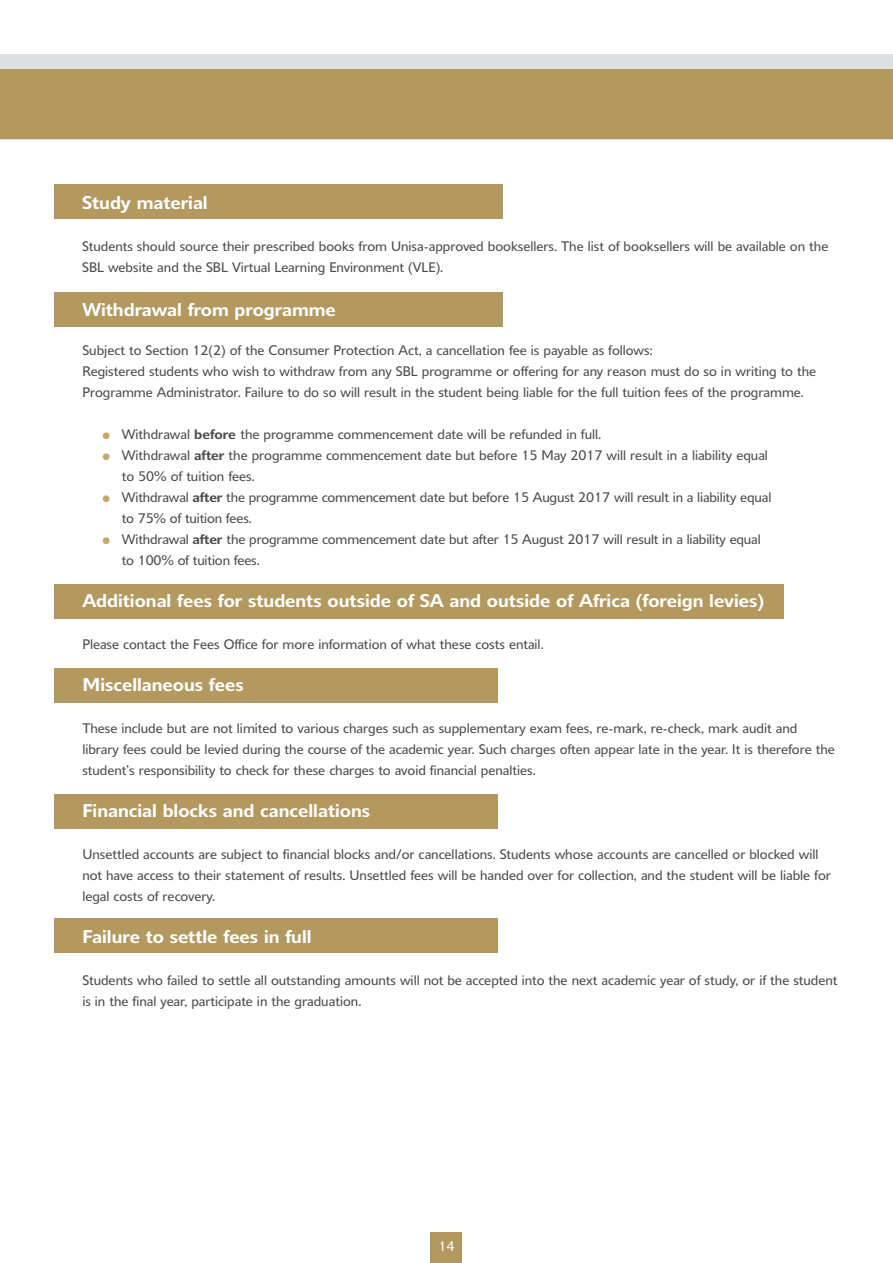
<style>
.page{position:relative;width:893px;height:1263px;background:#fff}
.page>*{position:absolute;margin:0;border:0;box-sizing:border-box;transform-origin:0 0}
.t1{font:600 18px "Delargo DT";color:#fff}
.t2{font:13.5px/21px "Delargo DT";color:#4d4d4f}
.t3{font:13.5px "Delargo DT";color:#fff}
.s1{color:#c4a86e}
.s2{font-weight:600}
</style>
<div class="page">
<div style="left:0;top:54px;width:893px;height:85px;background:#dedfe0"></div>
<div style="left:0;top:69px;width:893px;height:70px;background:#b3995f"></div>
<div style="left:431px;top:1233px;width:31px;height:30px;background:#b3995f"></div>
<div style="left:54px;top:185px;width:448px;height:34px;background:#b3995f"></div>
<div style="left:54px;top:668px;width:443px;height:34px;background:#b3995f"></div>
<div style="left:54px;top:794px;width:443px;height:34px;background:#b3995f"></div>
<div style="left:54px;top:918px;width:443px;height:34px;background:#b3995f"></div>
<div style="left:54px;top:292px;width:448px;height:34px;background:#b3995f"></div>
<div style="left:54px;top:585px;width:729px;height:34px;background:#b3995f"></div>
<h1 class="t1" style="left:82px;top:191px;width:127px">Study material</h1>
<p class="t2" style="left:82px;top:235px;width:748px">Students should source their prescribed books from Unisa-approved booksellers. The list of booksellers will be available on the<br>SBL website and the SBL Virtual Learning Environment (VLE).</p>
<h1 class="t1" style="left:82px;top:298px;width:255px">Withdrawal from programme</h1>
<p class="t2" style="left:82px;top:339px;width:735px">Subject to Section 12(2) of the Consumer Protection Act, a cancellation fee is payable as follows:<br>Registered students who wish to withdraw from any SBL programme or offering for any reason must do so in writing to the<br>Programme Administrator. Failure to do so will result in the student being liable for the full tuition fees of the programme.</p>
<p class="t2" style="left:102px;top:423px;width:500px"><span class="s1">•</span> Withdrawal <span class="s2">before</span> the programme commencement date will be refunded in full.</p>
<p class="t2" style="left:122px;top:444px;width:648px;text-indent:-20px"><span class="s1">•</span> Withdrawal <span class="s2">after</span> the programme commencement date but before 15 May 2017 will result in a liability equal to 50% of tuition fees.</p>
<p class="t2" style="left:122px;top:486px;width:651px;text-indent:-20px"><span class="s1">•</span> Withdrawal <span class="s2">after</span> the programme commencement date but before 15 August 2017 will result in a liability equal to 75% of tuition fees.</p>
<p class="t2" style="left:122px;top:528px;width:640px;text-indent:-20px"><span class="s1">•</span> Withdrawal <span class="s2">after</span> the programme commencement date but after 15 August 2017 will result in a liability equal to 100% of tuition fees.</p>
<h1 class="t1" style="left:82px;top:589px;width:683px">Additional fees for students outside of SA and outside of Africa (foreign levies)</h1>
<p class="t2" style="left:82px;top:633px;width:463px">Please contact the Fees Office for more information of what these costs entail.</p>
<h1 class="t1" style="left:82px;top:673px;width:163px">Miscellaneous fees</h1>
<p class="t2" style="left:82px;top:717px;width:754px">These include but are not limited to various charges such as supplementary exam fees, re-mark, re-check, mark audit and library fees could be levied during the course of the academic year. Such charges often appear late in the year. It is therefore the student’s responsibility to check for these charges to avoid financial penalties.</p>
<h1 class="t1" style="left:82px;top:799px;width:289px">Financial blocks and cancellations</h1>
<p class="t2" style="left:82px;top:843px;width:750px">Unsettled accounts are subject to financial blocks and/or cancellations. Students whose accounts are cancelled or blocked will not have access to their statement of results. Unsettled fees will be handed over for collection, and the student will be liable for legal costs of recovery.</p>
<h1 class="t1" style="left:82px;top:925px;width:231px">Failure to settle fees in full</h1>
<p class="t2" style="left:82px;top:969px;width:757px">Students who failed to settle all outstanding amounts will not be accepted into the next academic year of study, or if the student is in the final year, participate in the graduation.</p>
<p class="t3" style="left:438px;top:1237px;width:18px">14</p>
</div>
